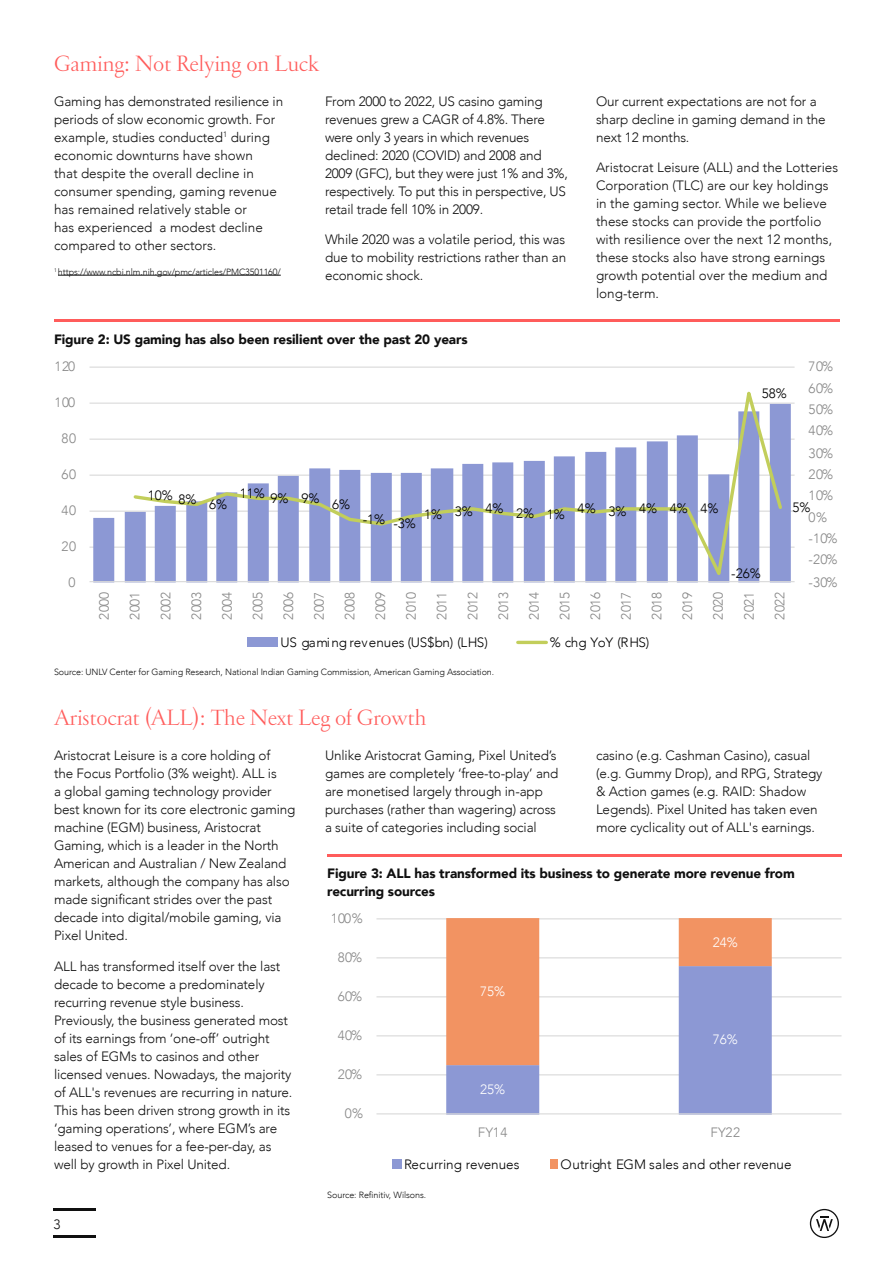
<style>
.page{position:relative;width:893px;height:1263px;background:#fff}
.page>*{position:absolute;margin:0;border:0;box-sizing:border-box;transform-origin:0 0}
.t1{font:300 24px "Garamond FB Text";letter-spacing:-.01em;color:#ff5c5b}
.t2{font:300 13.5px/18px "Avenir";letter-spacing:-.01em;color:#101010}
.t3{font:300 13.5px "Avenir";letter-spacing:.035em;color:#878787}
.t4{font:900 13.5px/18px "Avenir";letter-spacing:-.01em;color:#101010}
.t5{font:300 13.5px "Avenir";color:#000}
.t6{font:300 13.5px "Avenir";color:#fff}
.t7{font:300 13.5px "Avenir";letter-spacing:-.025em;color:#000}
.t8{font:300 9px "Avenir";letter-spacing:-.01em;color:#101010}
</style>
<div class="page">
<svg style="left:810px;top:1209px;width:29px;height:29px"></svg>
<hr style="left:54px;top:1236px;width:42px;height:2px;background:#101010">
<hr style="left:54px;top:1209px;width:42px;height:2px;background:#101010">
<hr style="left:376px;top:1074px;width:465px;height:1px;background:#d9d9d9">
<hr style="left:376px;top:1035px;width:465px;height:1px;background:#d9d9d9">
<hr style="left:376px;top:996px;width:465px;height:1px;background:#d9d9d9">
<hr style="left:376px;top:957px;width:465px;height:1px;background:#d9d9d9">
<hr style="left:376px;top:918px;width:465px;height:1px;background:#d9d9d9">
<svg style="left:446px;top:1065px;width:326px;height:48px;fill:#8c98d4"></svg>
<svg style="left:446px;top:918px;width:326px;height:147px"></svg>
<hr style="left:376px;top:1113px;width:465px;height:1px;background:#d9d9d9">
<div style="left:392px;top:1159px;width:9px;height:9px;background:#8c98d4"></div>
<div style="left:550px;top:1159px;width:7px;height:9px;background:#f29362"></div>
<hr style="left:90px;top:547px;width:705px;height:1px;background:#d9d9d9">
<hr style="left:90px;top:511px;width:705px;height:1px;background:#d9d9d9">
<hr style="left:90px;top:475px;width:705px;height:1px;background:#d9d9d9">
<hr style="left:90px;top:439px;width:705px;height:1px;background:#d9d9d9">
<hr style="left:90px;top:403px;width:705px;height:1px;background:#d9d9d9">
<hr style="left:90px;top:367px;width:705px;height:1px;background:#d9d9d9">
<svg style="left:93px;top:404px;width:698px;height:177px"></svg>
<hr style="left:90px;top:581px;width:705px;height:1px;background:#d9d9d9">
<svg style="left:131px;top:391px;width:653px;height:192px"></svg>
<div style="left:248px;top:638px;width:30px;height:9px;background:#8c98d4"></div>
<hr style="left:518px;top:641px;width:28px;height:3px;background:#c2ce5b">
<hr style="left:54px;top:320px;width:785px;height:2px;background:#ff5c5b">
<hr style="left:58px;top:275px;width:223px;height:1px;background:#101010">
<hr style="left:327px;top:854px;width:514px;height:2px;background:#ff5c5b">
<h1 class="t1" style="left:54px;top:51px;width:267px">Gaming: Not Relying on Luck</h1>
<p class="t2" style="left:54px;top:92px;width:231px">Gaming has demonstrated resilience in periods of slow economic growth. For example, studies conducted<sup>1</sup> during economic downturns have shown<br>that despite the overall decline in consumer spending, gaming revenue has remained relatively stable or<br>has experienced a modest decline compared to other sectors.</p>
<p class="t8" style="left:54px;top:266px;width:228px"><sup>1</sup> https://www.ncbi.nlm.nih.gov/pmc/articles/PMC3501160/</p>
<p class="t2" style="left:325px;top:92px;width:244px">From 2000 to 2022, US casino gaming revenues grew a CAGR of 4.8%. There were only 3 years in which revenues declined: 2020 (COVID) and 2008 and 2009 (GFC), but they were just 1% and 3%, respectively. To put this in perspective, US retail trade fell 10% in 2009.</p>
<p class="t2" style="left:325px;top:231px;width:243px;text-align:justify">While 2020 was a volatile period, this was due to mobility restrictions rather than an economic shock.</p>
<p class="t4" style="left:54px;top:329px;width:415px">Figure 2: US gaming has also been resilient over the past 20 years</p>
<p class="t3" style="left:55px;top:358px;width:22px">120</p>
<p class="t3" style="left:55px;top:394px;width:22px">100</p>
<p class="t3" style="left:62px;top:430px;width:16px">80</p>
<p class="t3" style="left:62px;top:466px;width:16px">60</p>
<p class="t2" style="left:596px;top:92px;width:231px">Our current expectations are not for a sharp decline in gaming demand in the next 12 months.</p>
<p class="t2" style="left:596px;top:159px;width:244px">Aristocrat Leisure (ALL) and the Lotteries Corporation (TLC) are our key holdings in the gaming sector. While we believe these stocks can provide the portfolio with resilience over the next 12 months, these stocks also have strong earnings growth potential over the medium and long-term.</p>
<p class="t5" style="left:762px;top:385px;width:27px">58%</p>
<p class="t3" style="left:809px;top:358px;width:26px">70%</p>
<p class="t3" style="left:809px;top:381px;width:26px">60%</p>
<p class="t3" style="left:809px;top:402px;width:26px">50%</p>
<p class="t3" style="left:809px;top:423px;width:26px">40%</p>
<p class="t3" style="left:809px;top:445px;width:26px">30%</p>
<p class="t3" style="left:809px;top:466px;width:26px">20%</p>
<p class="t3" style="left:62px;top:502px;width:16px">40</p>
<p class="t3" style="left:62px;top:538px;width:16px">20</p>
<p class="t3" style="left:69px;top:574px;width:9px">0</p>
<p class="t5" style="left:148px;top:492px;width:81px">10% 8% 6%</p>
<p class="t5" style="left:240px;top:490px;width:112px">11% 9% 9% 6%</p>
<p class="t5" style="left:363px;top:513px;width:55px">-1% -3%</p>
<p class="t5" style="left:424px;top:502px;width:296px">1% 3% 4% 2% 1% 4% 3% 4% 4% 4%</p>
<p class="t5" style="left:731px;top:565px;width:31px">-26%</p>
<p class="t3" style="left:96px;top:620px;width:30px;rotate:-90deg">2000</p>
<p class="t3" style="left:127px;top:620px;width:30px;rotate:-90deg">2001</p>
<p class="t3" style="left:158px;top:620px;width:30px;rotate:-90deg">2002</p>
<p class="t3" style="left:188px;top:620px;width:30px;rotate:-90deg">2003</p>
<p class="t3" style="left:219px;top:620px;width:30px;rotate:-90deg">2004</p>
<p class="t3" style="left:250px;top:620px;width:30px;rotate:-90deg">2005</p>
<p class="t3" style="left:280px;top:620px;width:30px;rotate:-90deg">2006</p>
<p class="t3" style="left:311px;top:620px;width:30px;rotate:-90deg">2007</p>
<p class="t3" style="left:342px;top:620px;width:30px;rotate:-90deg">2008</p>
<p class="t3" style="left:373px;top:620px;width:30px;rotate:-90deg">2009</p>
<p class="t3" style="left:403px;top:620px;width:30px;rotate:-90deg">2010</p>
<p class="t3" style="left:434px;top:620px;width:30px;rotate:-90deg">2011</p>
<p class="t3" style="left:465px;top:620px;width:30px;rotate:-90deg">2012</p>
<p class="t3" style="left:495px;top:620px;width:30px;rotate:-90deg">2013</p>
<p class="t3" style="left:526px;top:620px;width:30px;rotate:-90deg">2014</p>
<p class="t3" style="left:557px;top:620px;width:30px;rotate:-90deg">2015</p>
<p class="t3" style="left:587px;top:620px;width:30px;rotate:-90deg">2016</p>
<p class="t3" style="left:618px;top:620px;width:30px;rotate:-90deg">2017</p>
<p class="t3" style="left:649px;top:620px;width:30px;rotate:-90deg">2018</p>
<p class="t3" style="left:680px;top:620px;width:30px;rotate:-90deg">2019</p>
<p class="t3" style="left:710px;top:620px;width:30px;rotate:-90deg">2020</p>
<p class="t3" style="left:741px;top:620px;width:30px;rotate:-90deg">2021</p>
<p class="t3" style="left:772px;top:620px;width:30px;rotate:-90deg">2022</p>
<p class="t5" style="left:280px;top:634px;width:209px">US gaming revenues (US$bn) (LHS)</p>
<p class="t7" style="left:550px;top:634px;width:101px">% chg YoY (RHS)</p>
<p class="t8" style="left:54px;top:667px;width:442px">Source: UNLV Center for Gaming Research, National Indian Gaming Commission, American Gaming Association.</p>
<p class="t3" style="left:809px;top:487px;width:26px">10%</p>
<p class="t5" style="left:792px;top:499px;width:20px">5%</p>
<p class="t3" style="left:809px;top:510px;width:20px">0%</p>
<p class="t3" style="left:809px;top:531px;width:30px">-10%</p>
<p class="t3" style="left:809px;top:552px;width:30px">-20%</p>
<p class="t3" style="left:809px;top:574px;width:30px">-30%</p>
<h1 class="t1" style="left:54px;top:705px;width:374px">Aristocrat (ALL): The Next Leg of Growth</h1>
<p class="t2" style="left:54px;top:746px;width:243px">Aristocrat Leisure is a core holding of<br>the Focus Portfolio (3% weight). ALL is<br>a global gaming technology provider best known for its core electronic gaming machine (EGM) business, Aristocrat Gaming, which is a leader in the North American and Australian / New Zealand markets, although the company has also made significant strides over the past decade into digital/mobile gaming, via Pixel United.</p>
<p class="t2" style="left:54px;top:957px;width:240px">ALL has transformed itself over the last decade to become a predominately recurring revenue style business.<br>Previously, the business generated most of its earnings from ‘one-off’ outright sales of EGMs to casinos and other licensed venues. Nowadays, the majority of ALL's revenues are recurring in nature.<br>This has been driven strong growth in its ‘gaming operations’, where EGM’s are leased to venues for a fee-per-day, as well by growth in Pixel United.</p>
<p class="t2" style="left:325px;top:746px;width:235px">Unlike Aristocrat Gaming, Pixel United’s games are completely ‘free-to-play’ and are monetised largely through in-app purchases (rather than wagering) across a suite of categories including social</p>
<p class="t2" style="left:596px;top:746px;width:228px">casino (e.g. Cashman Casino), casual (e.g. Gummy Drop), and RPG, Strategy &amp; Action games (e.g. RAID: Shadow Legends). Pixel United has taken even more cyclicality out of ALL's earnings.</p>
<p class="t4" style="left:327px;top:864px;width:469px">Figure 3: ALL has transformed its business to generate more revenue from recurring sources</p>
<p class="t3" style="left:331px;top:910px;width:34px">100%</p>
<p class="t6" style="left:713px;top:934px;width:27px">24%</p>
<p class="t3" style="left:338px;top:949px;width:26px">80%</p>
<p class="t6" style="left:480px;top:983px;width:27px">75%</p>
<p class="t3" style="left:338px;top:988px;width:26px">60%</p>
<p class="t3" style="left:338px;top:1027px;width:26px">40%</p>
<p class="t6" style="left:713px;top:1031px;width:27px">76%</p>
<p class="t3" style="left:338px;top:1066px;width:26px">20%</p>
<p class="t6" style="left:480px;top:1081px;width:27px">25%</p>
<p class="t3" style="left:345px;top:1105px;width:20px">0%</p>
<p class="t3" style="left:478px;top:1124px;width:31px">FY14</p>
<p class="t3" style="left:711px;top:1124px;width:31px">FY22</p>
<p class="t5" style="left:404px;top:1156px;width:117px">Recurring revenues</p>
<p class="t5" style="left:560px;top:1156px;width:233px">Outright EGM sales and other revenue</p>
<p class="t2" style="left:54px;top:1215px;width:9px">3</p>
<p class="t8" style="left:327px;top:1189px;width:100px">Source: Refinitiv, Wilsons.</p>
</div>
